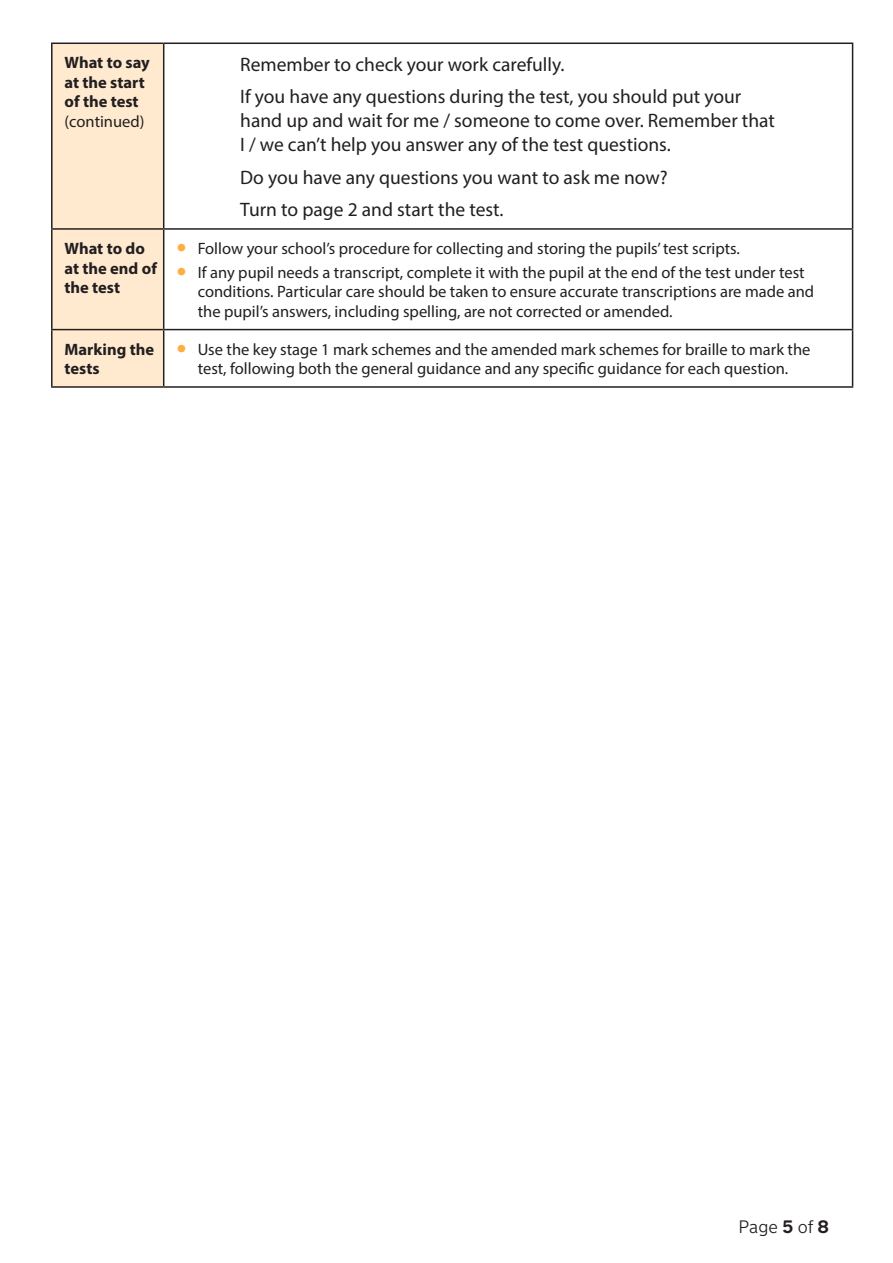
<style>
.page{position:relative;width:893px;height:1263px;background:#fff}
.page>*{position:absolute;margin:0;border:0;box-sizing:border-box;transform-origin:0 0}
.Text_script_instruct{font:19.5px/24px "Myriad Pro";color:#231f20}
.t1{font:300 18px "New Transport";color:#231f20}
.t2{font:16.5px/19.5px "Myriad Pro";color:#231f20}
.Table_body_LEFT{font:700 16.5px/19.5px "Myriad Pro";color:#231f20}
.s1{font-weight:400}
.s2{font-size:36px;color:#ffad40}
.s3{font-weight:700}
</style>
<div class="page">
<div style="left:53px;top:44px;width:110px;height:342px;background:#ffead0"></div>
<hr style="left:51px;top:43px;width:113px;height:1px;background:#231f20">
<hr style="left:51px;top:44px;width:2px;height:184px;background:#231f20">
<hr style="left:164px;top:43px;width:689px;height:1px;background:#231f20">
<hr style="left:163px;top:44px;width:1px;height:184px;background:#231f20">
<hr style="left:852px;top:44px;width:1px;height:184px;background:#231f20">
<hr style="left:51px;top:228px;width:113px;height:2px;background:#231f20">
<hr style="left:51px;top:230px;width:2px;height:99px;background:#231f20">
<hr style="left:164px;top:228px;width:689px;height:2px;background:#231f20">
<hr style="left:163px;top:230px;width:1px;height:99px;background:#231f20">
<hr style="left:852px;top:230px;width:1px;height:99px;background:#231f20">
<hr style="left:51px;top:329px;width:113px;height:1px;background:#231f20">
<hr style="left:51px;top:330px;width:2px;height:56px;background:#231f20">
<hr style="left:164px;top:329px;width:689px;height:1px;background:#231f20">
<hr style="left:163px;top:330px;width:1px;height:56px;background:#231f20">
<hr style="left:852px;top:330px;width:1px;height:56px;background:#231f20">
<hr style="left:51px;top:386px;width:113px;height:2px;background:#231f20">
<hr style="left:164px;top:386px;width:689px;height:2px;background:#231f20">
<p class="Table_body_LEFT" style="left:65px;top:53px;width:87px">What to say at the start of the test <span class="s1">(continued)</span></p>
<p class="Text_script_instruct" style="left:240px;top:52px;width:326px">Remember to check your work carefully.</p>
<p class="Text_script_instruct" style="left:240px;top:84px;width:536px">If you have any questions during the test, you should put your hand up and wait for me / someone to come over. Remember that<br>I / we can’t help you answer any of the test questions.</p>
<p class="Text_script_instruct" style="left:240px;top:165px;width:429px">Do you have any questions you want to ask me now?</p>
<p class="Text_script_instruct" style="left:240px;top:197px;width:265px">Turn to page 2 and start the test.</p>
<p class="Table_body_LEFT" style="left:65px;top:238px;width:94px">What to do at the end of the test</p>
<p class="t2" style="left:176px;top:239px;width:565px"><span class="s2">•</span> Follow your school’s procedure for collecting and storing the pupils’ test scripts.</p>
<p class="t2" style="left:198px;top:262px;width:618px;text-indent:-21px"><span class="s2">•</span> If any pupil needs a transcript, complete it with the pupil at the end of the test under test conditions. Particular care should be taken to ensure accurate transcriptions are made and the pupil’s answers, including spelling, are not corrected or amended.</p>
<p class="Table_body_LEFT" style="left:65px;top:339px;width:91px">Marking the tests</p>
<p class="t2" style="left:176px;top:339px;width:635px;text-align:center"><span class="s2">•</span> Use the key stage 1 mark schemes and the amended mark schemes for braille to mark the test, following both the general guidance and any specific guidance for each question.</p>
<p class="t1" style="left:738px;top:1216px;width:92px">Page <span class="s3">5</span> of <span class="s3">8</span></p>
</div>
